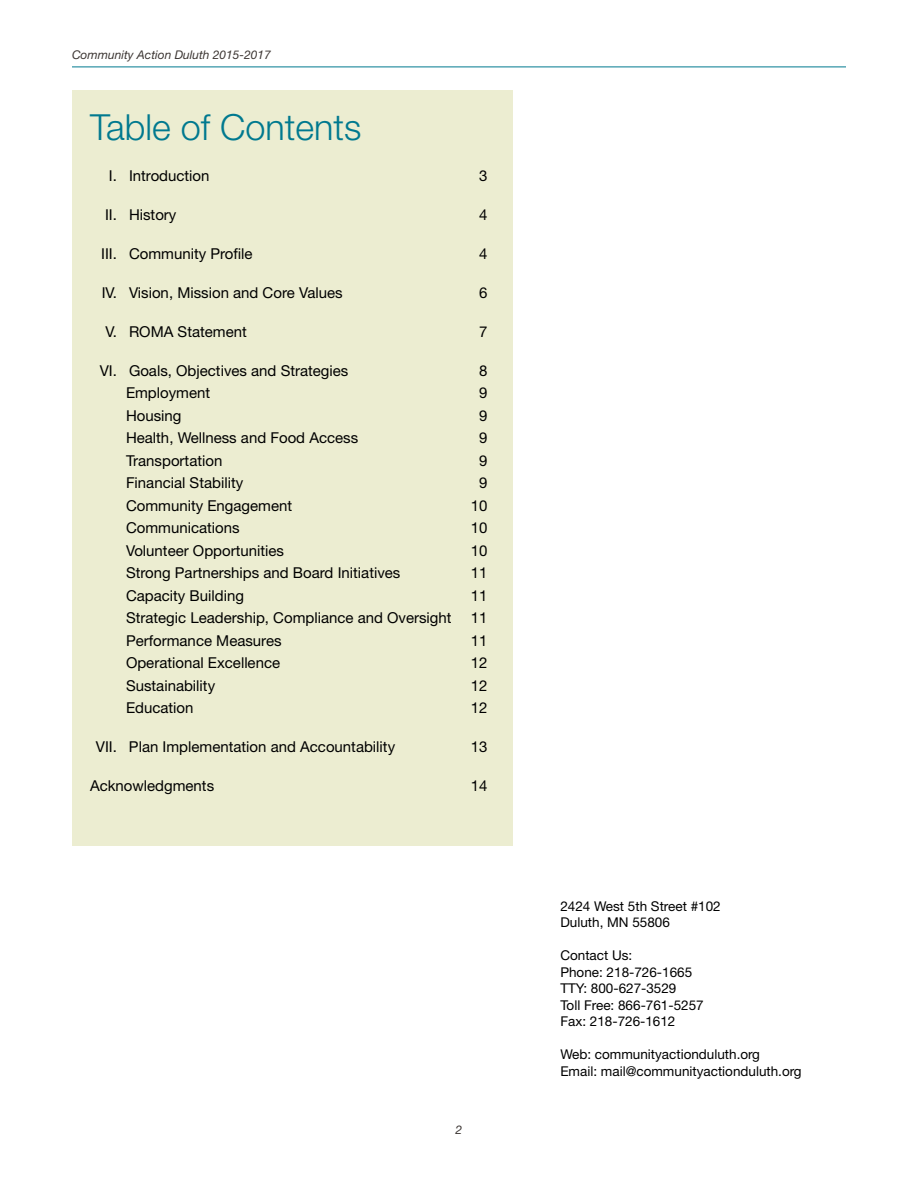
<style>
.page{position:relative;width:918px;height:1188px;background:#fff}
.page>*{position:absolute;margin:0;border:0;box-sizing:border-box;transform-origin:0 0}
.t1{font:300 36px "Helvetica Neue";color:#00798f}
.t2{font:15px "Helvetica Neue";color:#000}
.t3{font:13.5px/16.5px "Helvetica Neue";color:#000}
.t4{font:italic 12px "Helvetica Neue";color:#3c3633}
</style>
<div class="page">
<hr style="left:72px;top:67px;width:774px;height:1px;background:#00798f">
<div style="left:72px;top:90px;width:441px;height:756px;background:#ecedd1"></div>
<p class="t4" style="left:72px;top:47px;width:200px">Community Action Duluth 2015-2017</p>
<h1 class="t1" style="left:90px;top:105px;width:273px">Table of Contents</h1>
<p class="t2" style="left:109px;top:166px;width:102px">I. Introduction</p>
<p class="t2" style="left:479px;top:166px;width:10px">3</p>
<p class="t2" style="left:105px;top:205px;width:73px">II. History</p>
<p class="t2" style="left:479px;top:205px;width:10px">4</p>
<p class="t2" style="left:101px;top:244px;width:153px">III. Community Profile</p>
<p class="t2" style="left:479px;top:244px;width:10px">4</p>
<p class="t2" style="left:102px;top:283px;width:242px">IV. Vision, Mission and Core Values</p>
<p class="t2" style="left:479px;top:283px;width:10px">6</p>
<p class="t2" style="left:106px;top:322px;width:143px">V. ROMA Statement</p>
<p class="t2" style="left:479px;top:322px;width:10px">7</p>
<p class="t2" style="left:100px;top:361px;width:250px">VI. Goals, Objectives and Strategies</p>
<p class="t2" style="left:479px;top:361px;width:10px">8</p>
<p class="t2" style="left:126px;top:384px;width:86px">Employment</p>
<p class="t2" style="left:479px;top:384px;width:10px">9</p>
<p class="t2" style="left:126px;top:406px;width:57px">Housing</p>
<p class="t2" style="left:479px;top:406px;width:10px">9</p>
<p class="t2" style="left:126px;top:429px;width:234px">Health, Wellness and Food Access</p>
<p class="t2" style="left:479px;top:429px;width:10px">9</p>
<p class="t2" style="left:126px;top:451px;width:98px">Transportation</p>
<p class="t2" style="left:479px;top:451px;width:10px">9</p>
<p class="t2" style="left:126px;top:474px;width:119px">Financial Stability</p>
<p class="t2" style="left:479px;top:474px;width:10px">9</p>
<p class="t2" style="left:126px;top:496px;width:168px">Community Engagement</p>
<p class="t2" style="left:471px;top:496px;width:18px">10</p>
<p class="t2" style="left:126px;top:519px;width:115px">Communications</p>
<p class="t2" style="left:471px;top:519px;width:18px">10</p>
<p class="t2" style="left:126px;top:541px;width:160px">Volunteer Opportunities</p>
<p class="t2" style="left:471px;top:541px;width:18px">10</p>
<p class="t2" style="left:126px;top:564px;width:276px">Strong Partnerships and Board Initiatives</p>
<p class="t2" style="left:471px;top:564px;width:18px">11</p>
<p class="t2" style="left:126px;top:586px;width:120px">Capacity Building</p>
<p class="t2" style="left:471px;top:586px;width:18px">11</p>
<p class="t2" style="left:126px;top:609px;width:327px">Strategic Leadership, Compliance and Oversight</p>
<p class="t2" style="left:471px;top:609px;width:18px">11</p>
<p class="t2" style="left:126px;top:631px;width:157px">Performance Measures</p>
<p class="t2" style="left:471px;top:631px;width:18px">11</p>
<p class="t2" style="left:126px;top:654px;width:156px">Operational Excellence</p>
<p class="t2" style="left:471px;top:654px;width:18px">12</p>
<p class="t2" style="left:126px;top:676px;width:91px">Sustainability</p>
<p class="t2" style="left:471px;top:676px;width:18px">12</p>
<p class="t2" style="left:126px;top:699px;width:69px">Education</p>
<p class="t2" style="left:471px;top:699px;width:18px">12</p>
<p class="t2" style="left:96px;top:738px;width:301px">VII. Plan Implementation and Accountability</p>
<p class="t2" style="left:471px;top:738px;width:18px">13</p>
<p class="t2" style="left:90px;top:777px;width:126px">Acknowledgments</p>
<p class="t2" style="left:471px;top:777px;width:18px">14</p>
<p class="t4" style="left:456px;top:1123px;width:8px">2</p>
<p class="t3" style="left:560px;top:897px;width:162px">2424 West 5th Street #102<br>Duluth, MN 55806</p>
<p class="t3" style="left:560px;top:947px;width:145px">Contact Us:<br>Phone: 218-726-1665<br>TTY: 800-627-3529<br>Toll Free: 866-761-5257<br>Fax: 218-726-1612</p>
<p class="t3" style="left:560px;top:1046px;width:243px">Web: communityactionduluth.org<br>Email: mail@communityactionduluth.org</p>
</div>
